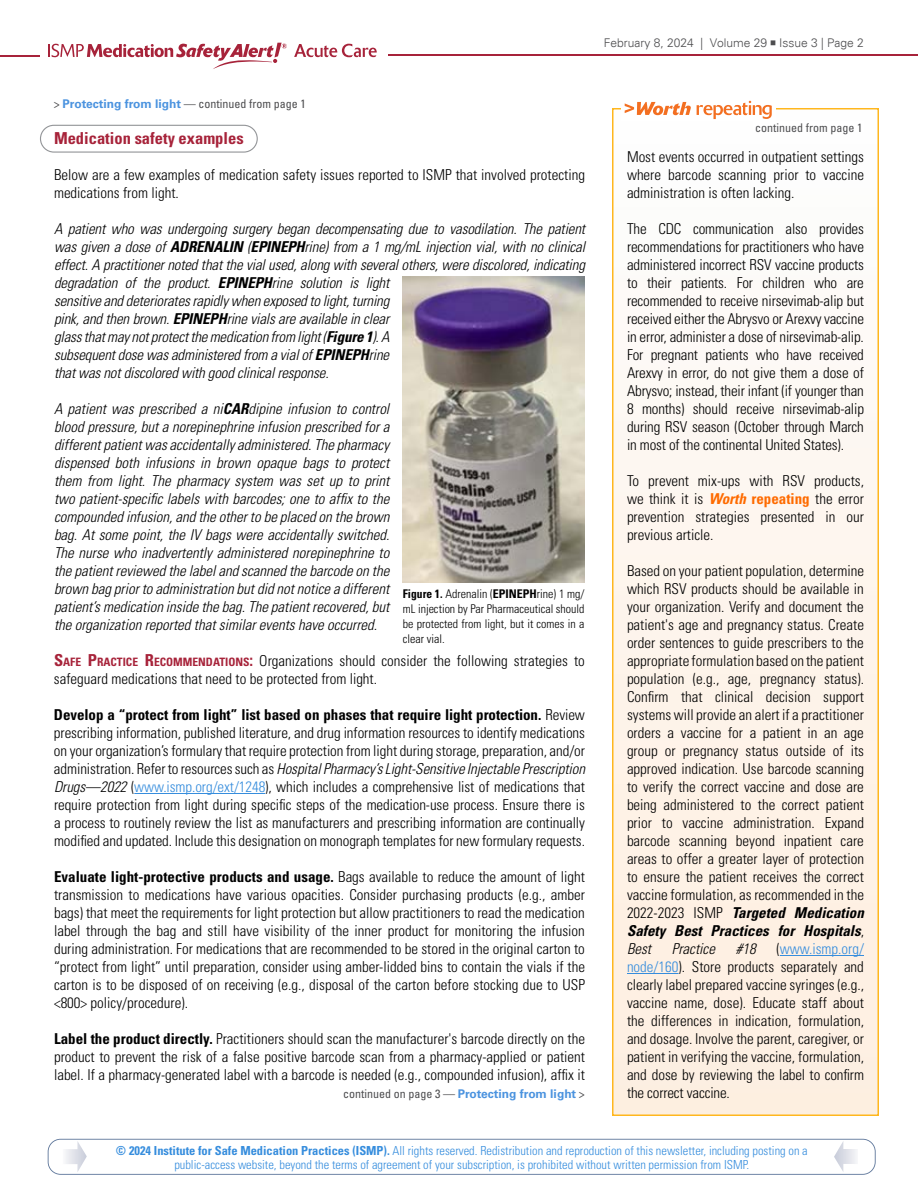
<style>
.page{position:relative;width:918px;height:1188px;background:#fff}
.page>*{position:absolute;margin:0;border:0;box-sizing:border-box;transform-origin:0 0}
.t1{font:700 condensed 16.5px "Univers LT Std";color:#a7233a}
.t2{font:300 condensed 15px/18px "Univers LT Std";color:#000;text-align:justify}
.t3{font:italic 300 condensed 15px/18px "Univers LT Std";letter-spacing:-.01em;color:#000}
.t4{font:300 condensed 12.45px/13.5px "Univers LT Std";color:#368ddd;text-align:center}
.t5{font:300 condensed 12px/15px "Univers LT Std";color:#000;text-align:justify}
.t6{font:condensed 12px "Univers LT Std";color:#4d4d4f}
.t7{font:700 12px "Univers LT Std";color:#4b93df}
.t8{font:300 12px "Univers";color:#4d4d4f}
.s1{font-family:"Minion Pro";font-weight:400;font-size:16.5px}
.s2{font-weight:700;font-stretch:normal;color:#4b93df}
.s3{font-weight:700}
.s4{font-weight:700;font-size:16.5px;color:#a7233a}
.s5{font-weight:700;font-size:11.55px;color:#a7233a}
.s6{font-style:italic}
.s7{color:#368ddd}
.s8{font-weight:400;font-stretch:condensed;color:#4d4d4f}
.s9{font-weight:700;font-style:italic;color:#ff6b00}
.s10{font-weight:700;color:#ff6b00}
.s11{font-weight:700;font-style:italic}
</style>
<div class="page">
<hr style="left:388px;top:55px;width:530px;height:1px;background:#a7233a">
<hr style="left:0;top:55px;width:40px;height:2px;background:#a7233a">
<svg style="left:294px;top:44px;width:83px;height:13px"></svg>
<svg style="left:49px;top:43px;width:238px;height:26px"></svg>
<div style="left:40px;top:125px;width:218px;height:28px;border:1px solid #939598;border-radius:13px"></div>
<hr style="left:134px;top:793px;width:131px;height:1px;background:#368ddd">
<svg style="left:48px;top:1139px;width:828px;height:36px"></svg>
<div style="left:613px;top:109px;width:265px;height:1006px;background:linear-gradient(to bottom,#fdfdfd,#feeede)"></div>
<hr style="left:780px;top:955px;width:84px;height:1px;background:#368ddd">
<hr style="left:627px;top:973px;width:52px;height:1px;background:#368ddd">
<div style="left:612px;top:108px;width:267px;height:1008px;border:2px solid #ffb71e"></div>
<div style="left:753px;top:122px;width:111px;height:10px;background:#fff"></div>
<div style="left:621px;top:99px;width:155px;height:21px;background:#fff"></div>
<svg style="left:625px;top:102px;width:66px;height:13px"></svg>
<svg style="left:697px;top:101px;width:75px;height:18px"></svg>
<img style="left:403px;top:276px;width:182px;height:307px">
<p class="t8" style="left:604px;top:35px;width:262px">February 8, 2024 | Volume 29 <span class="s1">■</span> Issue 3 | Page 2</p>
<p class="t6" style="left:54px;top:96px;width:253px">&gt; <span class="s2">Protecting from light</span> — continued from page 1</p>
<p class="t1" style="left:54px;top:128px;width:191px">Medication safety examples</p>
<p class="t2" style="left:54px;top:166px;width:533px">Below are a few examples of medication safety issues reported to ISMP that involved protecting medications from light.</p>
<p class="t3" style="left:54px;top:220px;width:533px">A patient who was undergoing surgery began decompensating due to vasodilation. The patient was given a dose of <span class="s3">ADRENALIN</span> (<span class="s3">EPINEPH</span>rine) from a 1 mg/mL injection vial, with no clinical effect. A practitioner noted that the vial used, along with several others, were discolored, indicating degradation of the product. <span class="s3">EPINEPH</span>rine solution is light<br>sensitive and deteriorates rapidly when exposed to light, turning<br>pink, and then brown. <span class="s3">EPINEPH</span>rine vials are available in clear<br>glass that may not protect the medication from light (<span class="s3">Figure 1</span>). A<br>subsequent dose was administered from a vial of <span class="s3">EPINEPH</span>rine<br>that was not discolored with good clinical response.</p>
<p class="t3" style="left:54px;top:400px;width:337px;text-align:justify">A patient was prescribed a ni<span class="s3">CAR</span>dipine infusion to control blood pressure, but a norepinephrine infusion prescribed for a different patient was accidentally administered. The pharmacy dispensed both infusions in brown opaque bags to protect them from light. The pharmacy system was set up to print two patient-specific labels with barcodes; one to affix to the compounded infusion, and the other to be placed on the brown bag. At some point, the IV bags were accidentally switched.<br>The nurse who inadvertently administered norepinephrine to the patient reviewed the label and scanned the barcode on the brown bag prior to administration but did not notice a different patient’s medication inside the bag. The patient recovered, but the organization reported that similar events have occurred.</p>
<p class="t2" style="left:54px;top:652px;width:532px"><span class="s4">S</span><span class="s5">AFE</span> <span class="s4">P</span><span class="s5">RACTICE</span> <span class="s4">R</span><span class="s5">ECOMMENDATIONS</span><span class="s4">:</span> Organizations should consider the following strategies to safeguard medications that need to be protected from light.</p>
<p class="t2" style="left:54px;top:706px;width:533px"><span class="s3">Develop a “protect from light” list based on phases that require light protection.</span> Review prescribing information, published literature, and drug information resources to identify medications on your organization’s formulary that require protection from light during storage, preparation, and/or administration. Refer to resources such as <span class="s6">Hospital Pharmacy’sLight-Sensitive Injectable Prescription Drugs—2022</span> (<span class="s7">www.ismp.org/ext/1248</span>), which includes a comprehensive list of medications that require protection from light during specific steps of the medication-use process. Ensure there is a process to routinely review the list as manufacturers and prescribing information are continually modified and updated. Include this designation on monograph templates for new formulary requests.</p>
<p class="t2" style="left:54px;top:868px;width:533px"><span class="s3">Evaluate light-protective products and usage.</span> Bags available to reduce the amount of light transmission to medications have various opacities. Consider purchasing products (e.g., amber bags) that meet the requirements for light protection but allow practitioners to read the medication label through the bag and still have visibility of the inner product for monitoring the infusion during administration. For medications that are recommended to be stored in the original carton to “protect from light” until preparation, consider using amber-lidded bins to contain the vials if the carton is to be disposed of on receiving (e.g., disposal of the carton before stocking due to USP &lt;800&gt; policy/procedure).</p>
<p class="t2" style="left:54px;top:1030px;width:533px"><span class="s3">Label the product directly.</span> Practitioners should scan the manufacturer's barcode directly on the product to prevent the risk of a false positive barcode scan from a pharmacy-applied or patient label. If a pharmacy-generated label with a barcode is needed (e.g., compounded infusion), affix it</p>
<p class="t5" style="left:403px;top:586px;width:183px"><span class="s3">Figure 1.</span> Adrenalin (<span class="s3">EPINEPH</span>rine) 1 mg/ mL injection by Par Pharmaceutical should be protected from light, but it comes in a clear vial.</p>
<p class="t7" style="left:343px;top:1087px;width:243px"><span class="s8">continued on page 3 —</span> Protecting from light <span class="s8">&gt;</span></p>
<p class="t6" style="left:755px;top:120px;width:109px">continued from page 1</p>
<p class="t2" style="left:627px;top:148px;width:239px">Most events occurred in outpatient settings where barcode scanning prior to vaccine administration is often lacking.</p>
<p class="t2" style="left:627px;top:220px;width:239px">The CDC communication also provides recommendations for practitioners who have administered incorrect RSV vaccine products to their patients. For children who are recommended to receive nirsevimab-alip but received either the Abrysvo or Arexvy vaccine in error, administer a dose of nirsevimab-alip.<br>For pregnant patients who have received Arexvy in error, do not give them a dose of Abrysvo; instead, their infant (if younger than 8 months) should receive nirsevimab-alip during RSV season (October through March in most of the continental United States).</p>
<p class="t2" style="left:627px;top:472px;width:239px">To prevent mix-ups with RSV products, we think it is <span class="s9">Worth</span> <span class="s10">repeating</span> the error prevention strategies presented in our previous article.</p>
<p class="t2" style="left:627px;top:562px;width:239px">Based on your patient population, determine which RSV products should be available in your organization. Verify and document the patient's age and pregnancy status. Create order sentences to guide prescribers to the appropriate formulation based on the patient population (e.g., age, pregnancy status).<br>Confirm that clinical decision support systems will provide an alert if a practitioner orders a vaccine for a patient in an age group or pregnancy status outside of its approved indication. Use barcode scanning to verify the correct vaccine and dose are being administered to the correct patient prior to vaccine administration. Expand barcode scanning beyond inpatient care areas to offer a greater layer of protection to ensure the patient receives the correct vaccine formulation, as recommended in the 2022-2023 ISMP <span class="s11">Targeted Medication Safety Best Practices for Hospitals</span>, <span class="s6">Best</span></p>
<p class="t2" style="left:627px;top:940px;width:239px;text-indent:149px">(<span class="s7">www.ismp.org/ node/160</span>). Store products separately and clearly label prepared vaccine syringes (e.g., vaccine name, dose). Educate staff about the differences in indication, formulation, and dosage. Involve the parent, caregiver, or patient in verifying the vaccine, formulation, and dose by reviewing the label to confirm the correct vaccine.</p>
<p class="t3" style="left:672px;top:940px;width:45px">Practice</p>
<p class="t3" style="left:736px;top:940px;width:21px">#18</p>
<p class="t4" style="left:116px;top:1144px;width:693px"><span class="s3">© 2024 Institute for Safe Medication Practices (ISMP).</span> All rights reserved. Redistribution and reproduction of this newsletter, including posting on a public-access website, beyond the terms of agreement of your subscription, is prohibited without written permission from ISMP.</p>
</div>
